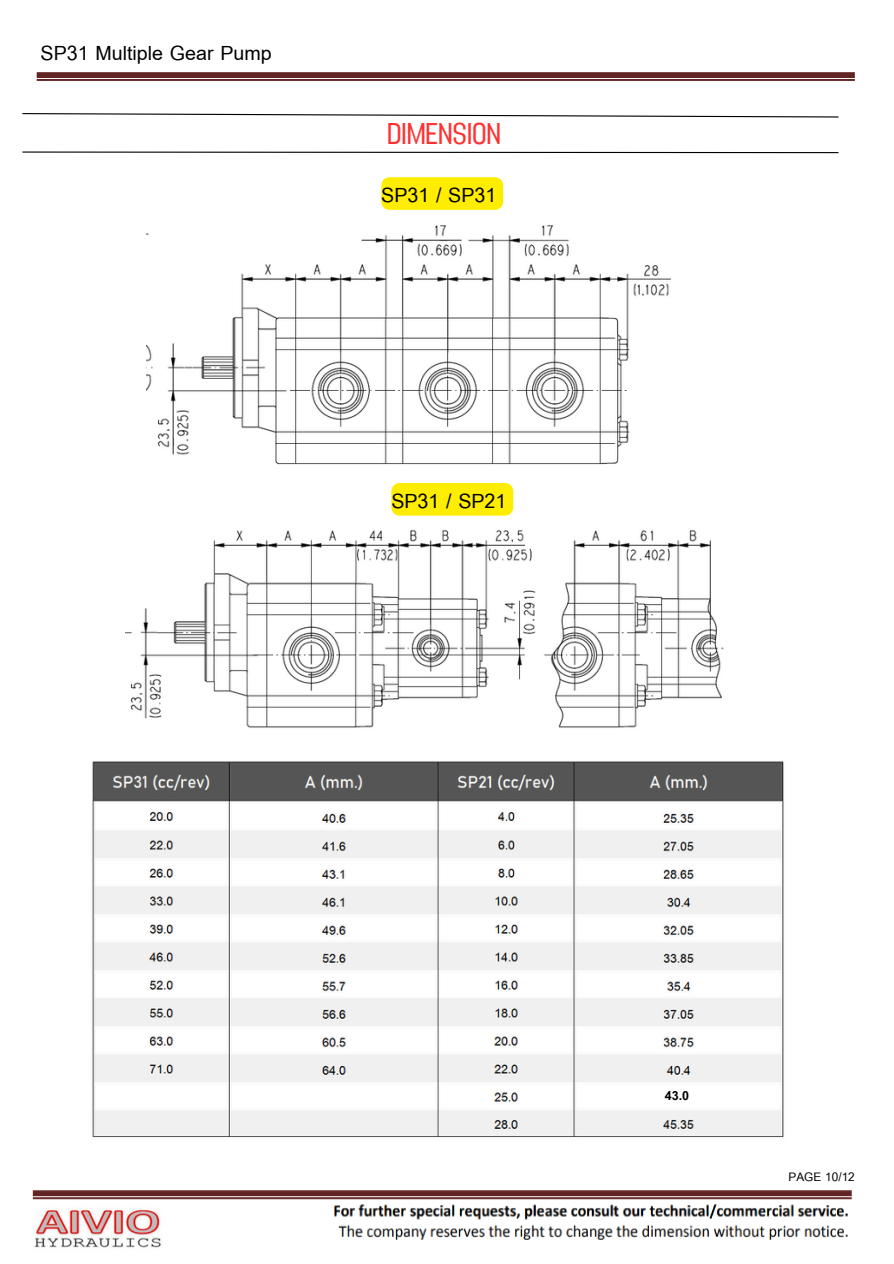
<style>
.page{position:relative;width:894px;height:1264px;background:#fff}
.page>*{position:absolute;margin:0;border:0;box-sizing:border-box;transform-origin:0 0}
.t1{font:700 30px "Cordia New";color:#000}
.t2{font:30px "Adirek Sans 400";color:#ff3131}
.t3{font:700 18px "Cordia New";color:#000}
.t4{font:700 12.6px "Arial MT Pro";color:#000}
</style>
<div class="page">
<img style="left:146px;top:225px;width:525px;height:240px">
<img style="left:126px;top:509px;width:598px;height:219px">
<img style="left:32px;top:1190px;width:820px;height:50px">
<img style="left:32px;top:1204px;width:133px;height:44px">
<img style="left:36px;top:72px;width:819px;height:9px">
<svg style="left:22px;top:113px;width:817px;height:5px"></svg>
<svg style="left:22px;top:151px;width:817px;height:3px"></svg>
<img style="left:92px;top:761px;width:692px;height:377px">
<div style="left:391px;top:483px;width:122px;height:32px;background:#ffed00;border-radius:8px"></div>
<div style="left:381px;top:177px;width:122px;height:33px;background:#ffed00;border-radius:8px"></div>
<p class="t1" style="left:41px;top:35px;width:232px">SP31 Multiple Gear Pump</p>
<h1 class="t2" style="left:387px;top:116px;width:115px">DIMENSION</h1>
<p class="t1" style="left:381px;top:177px;width:117px">SP31 / SP31</p>
<h4 class="t1" style="left:391px;top:483px;width:117px">SP31 / SP21</h4>
<p class="t4" style="left:664px;top:1090px;width:26px">43.0</p>
<p class="t3" style="left:788px;top:1165px;width:68px">PAGE 10/12</p>
</div>
